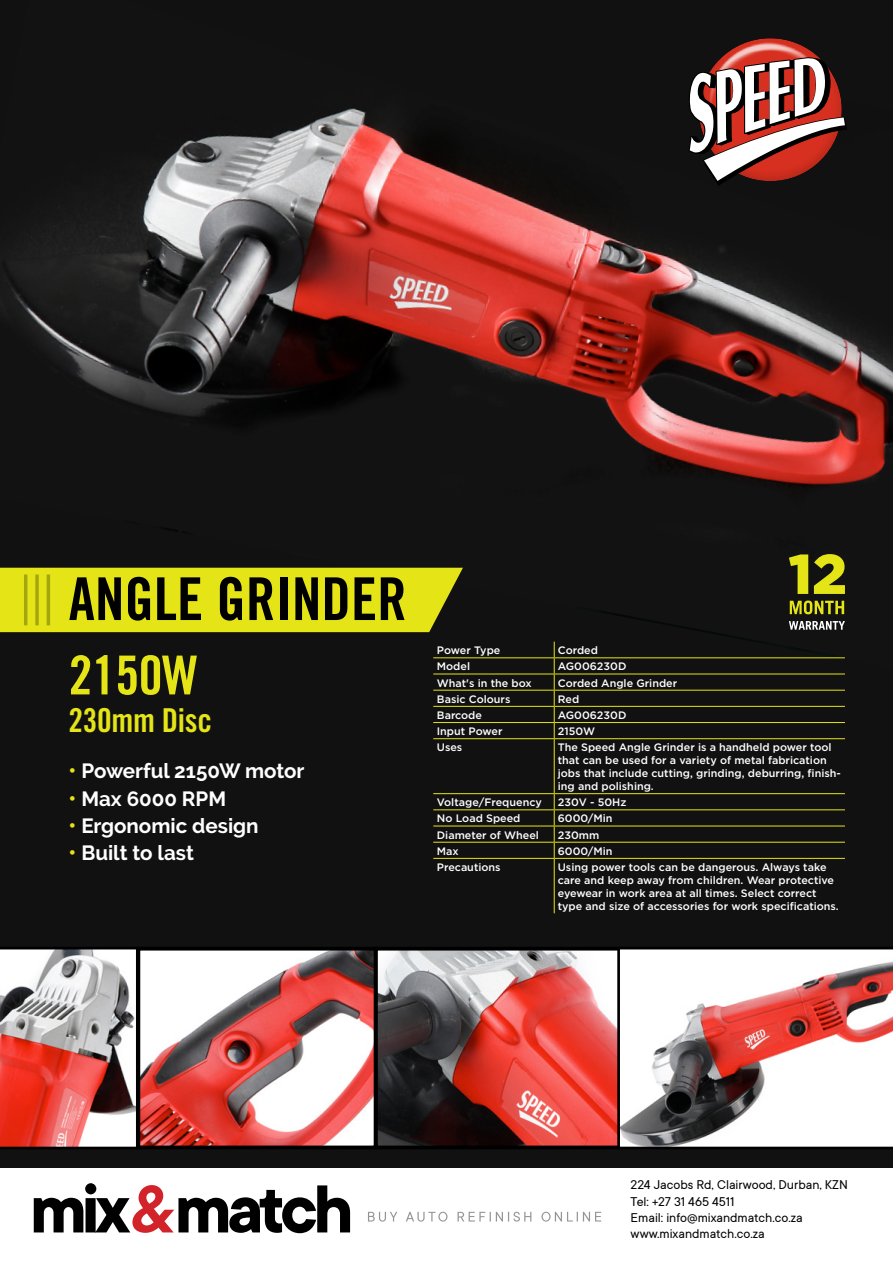
<style>
.page{position:relative;width:893px;height:1263px;background:#fff}
.page>*{position:absolute;margin:0;border:0;box-sizing:border-box;transform-origin:0 0}
.t1{font:59.1px "Trade Gothic LT Std Bd Cn 20";color:#000}
.t2{font:53.85px "Trade Gothic LT Std Bd Cn 20";letter-spacing:-.01em;color:#e4e417}
.t3{font:33px "Trade Gothic LT Std Bd Cn 20";letter-spacing:-.01em;color:#e4e417}
.t4{font:700 20.55px "Raleway";color:#fff}
.t5{font:14.1px/16.5px "TT Commons";color:#000}
.t6{font:500 10.8px/12.9px "Gotham";color:#fff}
.s1{font-size:21.75px;color:#e4e417}
</style>
<div class="page">
<div style="left:0;top:0;width:893px;height:1167px;background:#111"></div>
<img style="left:0;top:108px;width:893px;height:561px">
<div style="left:0;top:568px;width:463px;height:64px;background:#e4e417"></div>
<svg style="left:34px;top:1183px;width:316px;height:50px"></svg>
<svg style="left:368px;top:1212px;width:233px;height:9px"></svg>
<svg style="left:35px;top:574px;width:4px;height:51px"></svg>
<hr style="left:24px;top:574px;width:3px;height:51px;background:#b8babc">
<hr style="left:47px;top:574px;width:3px;height:51px;background:#b8babc">
<div style="left:688px;top:34px;width:166px;height:148px;background:#111"></div>
<svg style="left:688px;top:38px;width:143px;height:292px"></svg>
<svg style="left:687px;top:57px;width:161px;height:133px"></svg>
<hr style="left:433px;top:657px;width:121px;height:1px;background:#e4e417">
<hr style="left:554px;top:657px;width:291px;height:1px;background:#e4e417">
<hr style="left:433px;top:673px;width:121px;height:1px;background:#e4e417">
<hr style="left:554px;top:673px;width:291px;height:1px;background:#e4e417">
<hr style="left:433px;top:690px;width:121px;height:1px;background:#e4e417">
<hr style="left:554px;top:690px;width:291px;height:1px;background:#e4e417">
<hr style="left:433px;top:706px;width:121px;height:1px;background:#e4e417">
<hr style="left:554px;top:706px;width:291px;height:1px;background:#e4e417">
<hr style="left:433px;top:722px;width:121px;height:1px;background:#e4e417">
<hr style="left:554px;top:722px;width:291px;height:1px;background:#e4e417">
<svg style="left:554px;top:642px;width:1px;height:96px"></svg>
<hr style="left:433px;top:738px;width:121px;height:1px;background:#e4e417">
<hr style="left:554px;top:738px;width:291px;height:1px;background:#e4e417">
<hr style="left:554px;top:739px;width:1px;height:54px;background:#e4e417">
<hr style="left:433px;top:793px;width:121px;height:1px;background:#e4e417">
<hr style="left:554px;top:793px;width:291px;height:1px;background:#e4e417">
<hr style="left:433px;top:809px;width:121px;height:1px;background:#e4e417">
<hr style="left:554px;top:809px;width:291px;height:1px;background:#e4e417">
<hr style="left:433px;top:825px;width:121px;height:1px;background:#e4e417">
<hr style="left:554px;top:825px;width:291px;height:1px;background:#e4e417">
<hr style="left:433px;top:842px;width:121px;height:1px;background:#e4e417">
<hr style="left:554px;top:842px;width:291px;height:1px;background:#e4e417">
<svg style="left:554px;top:794px;width:1px;height:64px"></svg>
<hr style="left:433px;top:858px;width:121px;height:1px;background:#e4e417">
<hr style="left:554px;top:858px;width:291px;height:1px;background:#e4e417">
<hr style="left:554px;top:859px;width:1px;height:54px;background:#e4e417">
<svg style="left:789px;top:554px;width:56px;height:40px"></svg>
<svg style="left:790px;top:600px;width:54px;height:14px"></svg>
<svg style="left:789px;top:621px;width:56px;height:9px"></svg>
<img style="left:141px;top:952px;width:476px;height:192px">
<svg style="left:0;top:947px;width:136px;height:202px;background:#c78d89"></svg>
<div style="left:136px;top:947px;width:241px;height:202px;border:4px solid #000"></div>
<div style="left:374px;top:947px;width:248px;height:202px;border:4px solid #000"></div>
<svg style="left:617px;top:947px;width:276px;height:202px;background:#d0b3b2"></svg>
<h1 class="t1" style="left:69px;top:563px;width:340px">ANGLE GRINDER</h1>
<h2 class="t2" style="left:69px;top:642px;width:131px">2150W</h2>
<h3 class="t3" style="left:69px;top:700px;width:145px">230mm Disc</h3>
<h3 class="t4" style="left:69px;top:759px;width:237px"><span class="s1">•</span> Powerful 2150W motor</h3>
<h3 class="t4" style="left:69px;top:786px;width:159px"><span class="s1">•</span> Max 6000 RPM</h3>
<h3 class="t4" style="left:69px;top:813px;width:192px"><span class="s1">•</span> Ergonomic design</h3>
<h3 class="t4" style="left:69px;top:841px;width:127px"><span class="s1">•</span> Built to last</h3>
<p class="t6" style="left:437px;top:644px;width:65px">Power Type</p>
<p class="t6" style="left:558px;top:644px;width:42px">Corded</p>
<p class="t6" style="left:437px;top:660px;width:35px">Model</p>
<p class="t6" style="left:558px;top:660px;width:70px">AG006230D</p>
<p class="t6" style="left:437px;top:676px;width:96px">What's in the box</p>
<p class="t6" style="left:558px;top:676px;width:121px">Corded Angle Grinder</p>
<p class="t6" style="left:437px;top:692px;width:75px">Basic Colours</p>
<p class="t6" style="left:558px;top:692px;width:23px">Red</p>
<p class="t6" style="left:437px;top:708px;width:47px">Barcode</p>
<p class="t6" style="left:558px;top:708px;width:70px">AG006230D</p>
<p class="t6" style="left:437px;top:725px;width:67px">Input Power</p>
<p class="t6" style="left:558px;top:725px;width:39px">2150W</p>
<p class="t6" style="left:437px;top:741px;width:27px">Uses</p>
<p class="t6" style="left:558px;top:741px;width:285px">The Speed Angle Grinder is a handheld power tool that can be used for a variety of metal fabrication jobs that include cutting, grinding, deburring, finish&shy;ing and polishing.</p>
<p class="t6" style="left:437px;top:796px;width:106px">Voltage/Frequency</p>
<p class="t6" style="left:558px;top:796px;width:70px">230V - 50Hz</p>
<p class="t6" style="left:437px;top:812px;width:85px">No Load Speed</p>
<p class="t6" style="left:558px;top:812px;width:56px">6000/Min</p>
<p class="t6" style="left:437px;top:828px;width:104px">Diameter of Wheel</p>
<p class="t6" style="left:558px;top:828px;width:43px">230mm</p>
<p class="t6" style="left:437px;top:844px;width:23px">Max</p>
<p class="t6" style="left:558px;top:844px;width:56px">6000/Min</p>
<p class="t6" style="left:437px;top:860px;width:65px">Precautions</p>
<p class="t6" style="left:558px;top:860px;width:283px">Using power tools can be dangerous. Always take care and keep away from children. Wear protective eyewear in work area at all times. Select correct type and size of accessories for work specifications.</p>
<h3 class="t5" style="left:631px;top:1176px;width:219px">224 Jacobs Rd, Clairwood, Durban, KZN<br>Tel: +27 31 465 4511<br>Email: info@mixandmatch.co.za www.mixandmatch.co.za</h3>
</div>
